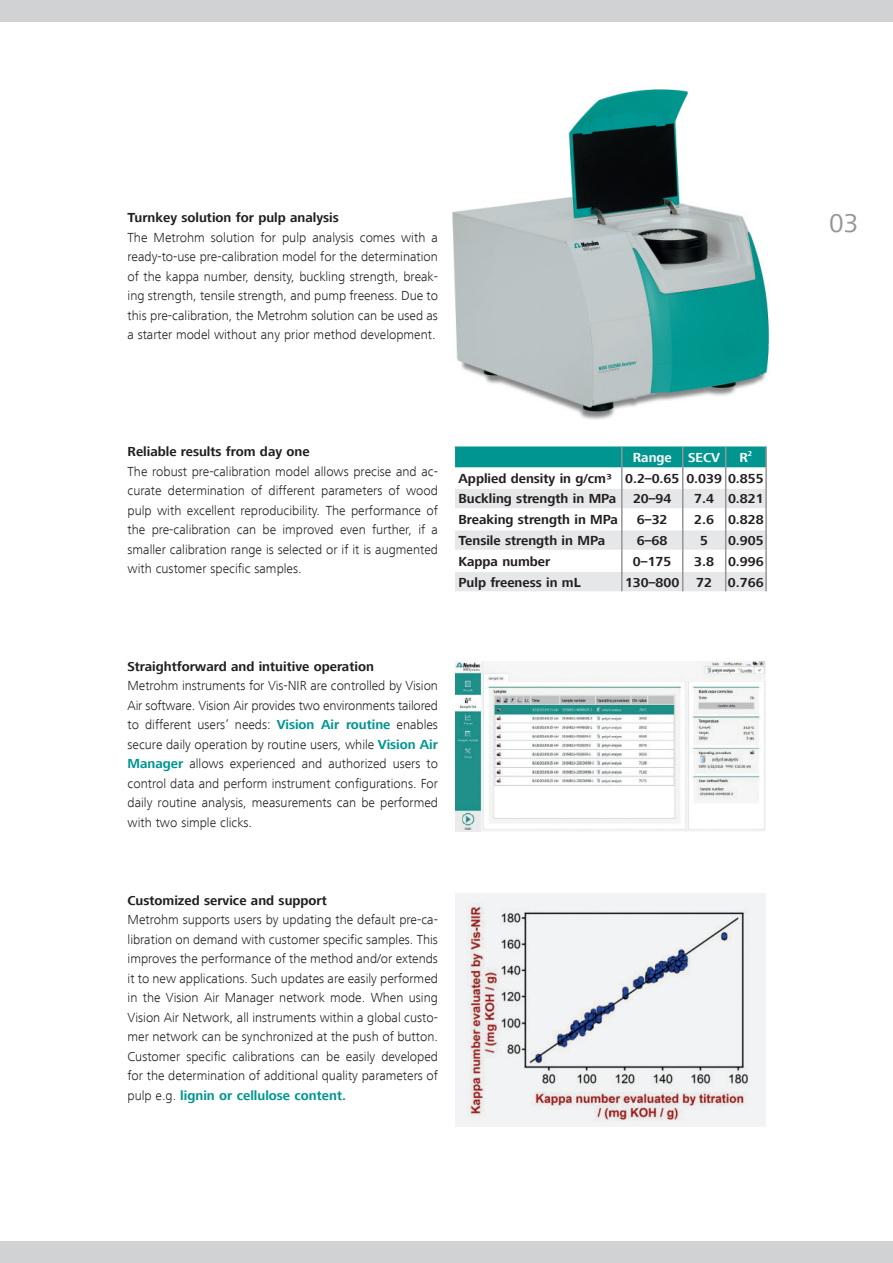
<style>
.page{position:relative;width:893px;height:1263px;background:#fff}
.page>*{position:absolute;margin:0;border:0;box-sizing:border-box;transform-origin:0 0}
.t1{font:27px "Frutiger Next LT";color:#939598}
.t2{font:300 13.5px/19.5px "Frutiger Next LT";color:#231f20;text-align:justify}
.t3{font:700 13.5px/20.9px "Frutiger Next LT";color:#231f20}
.t4{font:700 13.5px "Frutiger Next LT";color:#fff}
.t5{font:700 7.35px "Frutiger Next LT";color:#fff}
.s1{font-weight:700;color:#00968f}
</style>
<div class="page">
<img style="left:452px;top:89px;width:317px;height:331px">
<div style="left:0;top:0;width:893px;height:21px;background:#d1d2d4"></div>
<div style="left:0;top:1242px;width:893px;height:21px;background:#d1d2d4"></div>
<img style="left:455px;top:661px;width:310px;height:170px">
<img style="left:455px;top:893px;width:310px;height:234px">
<hr style="left:765px;top:446px;width:2px;height:21px;background:#939598">
<hr style="left:765px;top:467px;width:2px;height:21px;background:#939598">
<hr style="left:765px;top:488px;width:2px;height:21px;background:#939598">
<hr style="left:765px;top:509px;width:2px;height:21px;background:#939598">
<hr style="left:765px;top:530px;width:2px;height:20px;background:#939598">
<hr style="left:765px;top:550px;width:2px;height:21px;background:#939598">
<svg style="left:454px;top:446px;width:312px;height:146px"></svg>
<hr style="left:765px;top:571px;width:2px;height:20px;background:#939598">
<p class="t3" style="left:128px;top:207px;width:213px">Turnkey solution for pulp analysis</p>
<p class="t2" style="left:128px;top:228px;width:312px">The Metrohm solution for pulp analysis comes with a ready-to-use pre-calibration model for the determination of the kappa number, density, buckling strength, break&shy;ing strength, tensile strength, and pump freeness. Due to this pre-calibration, the Metrohm solution can be used as a starter model without any prior method development.</p>
<p class="t3" style="left:128px;top:441px;width:184px">Reliable results from day one</p>
<p class="t2" style="left:128px;top:462px;width:312px;text-align:left">The robust pre-calibration model allows precise and ac-- curate determination of different parameters of wood pulp with excellent reproducibility. The performance of the pre-calibration can be improved even further, if a smaller calibration range is selected or if it is augmented with customer specific samples.</p>
<p class="t4" style="left:633px;top:450px;width:89px">Range SECV</p>
<p class="t4" style="left:739px;top:450px;width:10px">R</p>
<p class="t5" style="left:748px;top:449px;width:6px">2</p>
<p class="t3" style="left:458px;top:468px;width:307px">Applied density in g/cm³ 0.2–0.65 0.039 0.855<br>Buckling strength in MPa 20–94</p>
<p class="t3" style="left:694px;top:488px;width:71px">7.4 0.821</p>
<p class="t3" style="left:458px;top:509px;width:161px">Breaking strength in MPa</p>
<p class="t3" style="left:637px;top:509px;width:32px">6–32</p>
<p class="t3" style="left:694px;top:509px;width:71px">2.6 0.828</p>
<p class="t3" style="left:458px;top:530px;width:148px">Tensile strength in MPa</p>
<p class="t3" style="left:637px;top:530px;width:32px">6–68</p>
<p class="t3" style="left:700px;top:530px;width:9px">5</p>
<p class="t3" style="left:728px;top:530px;width:37px">0.905</p>
<p class="t3" style="left:458px;top:551px;width:93px">Kappa number</p>
<p class="t3" style="left:633px;top:551px;width:40px">0–175</p>
<p class="t3" style="left:694px;top:551px;width:71px">3.8 0.996</p>
<p class="t3" style="left:458px;top:572px;width:124px">Pulp freeness in mL</p>
<p class="t3" style="left:625px;top:572px;width:140px">130–800 72 0.766</p>
<p class="t3" style="left:128px;top:656px;width:248px">Straightforward and intuitive operation</p>
<p class="t2" style="left:128px;top:676px;width:312px">Metrohm instruments for Vis-NIR are controlled by Vision Air software. Vision Air provides two environments tailored to different users’ needs: <span class="s1">Vision Air routine</span> enables secure daily operation by routine users, while <span class="s1">Vision Air Manager</span> allows experienced and authorized users to control data and perform instrument configurations. For daily routine analysis, measurements can be performed with two simple clicks.</p>
<p class="t3" style="left:128px;top:890px;width:201px">Customized service and support</p>
<p class="t2" style="left:128px;top:910px;width:312px;text-align:left">Metrohm supports users by updating the default pre-ca-- libration on demand with customer specific samples. This improves the performance of the method and/or extends it to new applications. Such updates are easily performed in the Vision Air Manager network mode. When using Vision Air Network, all instruments within a global custo&shy;mer network can be synchronized at the push of button.<br>Customer specific calibrations can be easily developed for the determination of additional quality parameters of pulp e.g. <span class="s1">lignin or cellulose content.</span></p>
<h1 class="t1" style="left:829px;top:208px;width:31px">03</h1>
</div>
